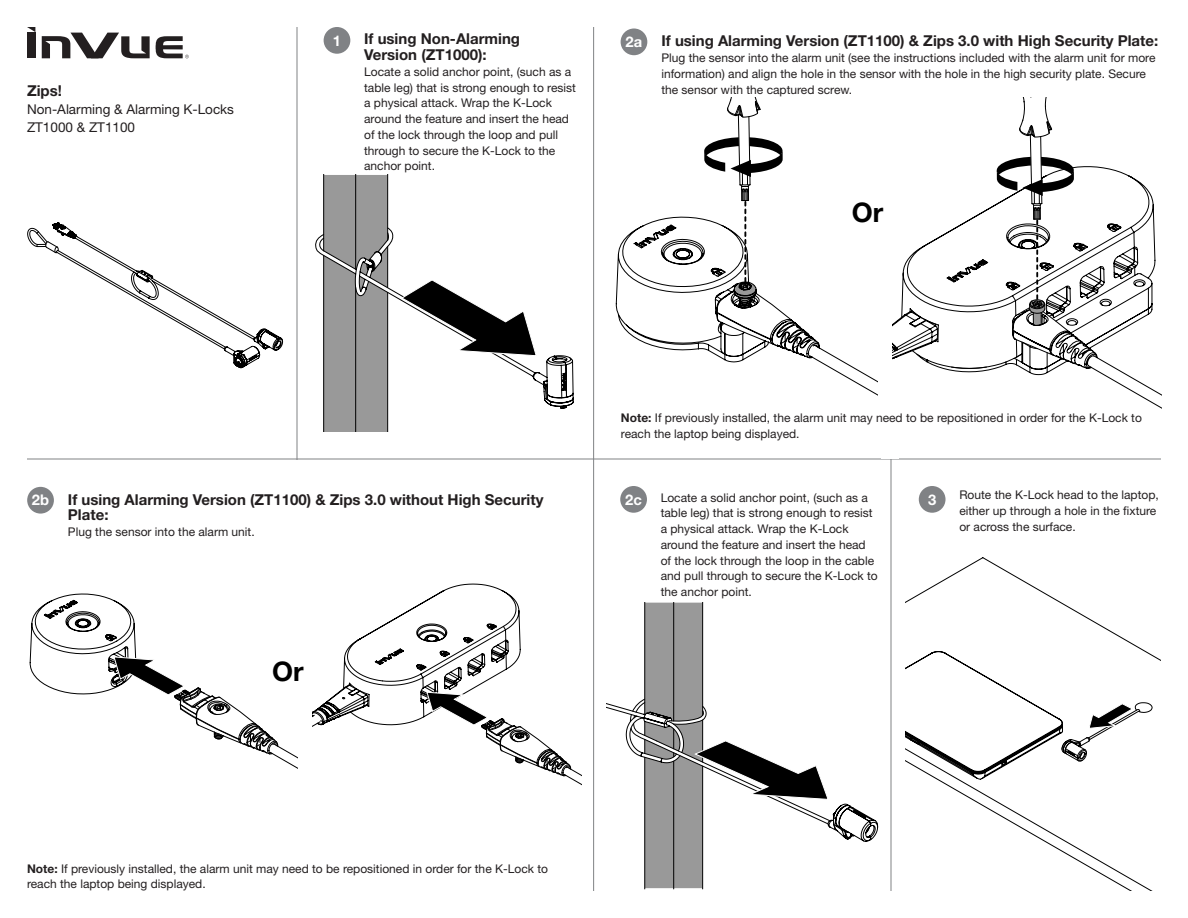
<style>
.page{position:relative;width:1188px;height:918px;background:#fff}
.page>*{position:absolute;margin:0;border:0;box-sizing:border-box;transform-origin:0 0}
.t1{font:700 27px "Helvetica Neue LT Std";color:#000}
.t2{font:700 15px/15.8px "Helvetica Neue LT Std";color:#231f20}
.t3{font:700 14.7px "Helvetica Neue LT Std";color:#fff}
.t4{font:13.5px "Helvetica Neue LT Std";color:#231f20}
.t5{font:12px/15.8px "Helvetica Neue LT Std";color:#231f20}
.s1{font-weight:700}
</style>
<div class="page">
<hr style="left:27px;top:459px;width:1134px;height:1px;background:#808285">
<hr style="left:297px;top:27px;width:1px;height:864px;background:#808285">
<hr style="left:593px;top:27px;width:1px;height:864px;background:#808285">
<hr style="left:891px;top:27px;width:1px;height:864px;background:#808285">
<div style="left:882px;top:27px;width:17px;height:431px;background:#fff"></div>
<svg style="left:616px;top:217px;width:261px;height:178px"></svg>
<svg style="left:704px;top:98px;width:79px;height:210px"></svg>
<svg style="left:892px;top:247px;width:269px;height:162px"></svg>
<svg style="left:999px;top:98px;width:73px;height:68px"></svg>
<svg style="left:901px;top:166px;width:254px;height:209px"></svg>
<div style="left:919px;top:486px;width:27px;height:27px;background:#808285;border-radius:50%"></div>
<svg style="left:905px;top:557px;width:256px;height:334px"></svg>
<svg style="left:1062px;top:703px;width:78px;height:58px"></svg>
<svg style="left:315px;top:175px;width:258px;height:257px"></svg>
<div style="left:27px;top:33px;width:8px;height:25px;background:#231f20"></div>
<svg style="left:42px;top:33px;width:108px;height:25px"></svg>
<svg style="left:27px;top:27px;width:8px;height:5px"></svg>
<svg style="left:156px;top:36px;width:33px;height:22px"></svg>
<svg style="left:28px;top:223px;width:255px;height:145px"></svg>
<div style="left:324px;top:27px;width:26px;height:27px;background:#808285;border-radius:50%"></div>
<div style="left:621px;top:29px;width:26px;height:26px;background:#808285;border-radius:50%"></div>
<div style="left:620px;top:486px;width:27px;height:27px;background:#808285;border-radius:50%"></div>
<hr style="left:702px;top:766px;width:1px;height:123px;background:#000">
<hr style="left:673px;top:761px;width:1px;height:128px;background:#000">
<hr style="left:644px;top:757px;width:1px;height:132px;background:#000">
<svg style="left:607px;top:703px;width:271px;height:139px"></svg>
<svg style="left:630px;top:603px;width:200px;height:285px"></svg>
<div style="left:289px;top:460px;width:17px;height:432px;background:#fff"></div>
<svg style="left:30px;top:594px;width:267px;height:175px"></svg>
<svg style="left:312px;top:584px;width:269px;height:201px"></svg>
<div style="left:27px;top:487px;width:27px;height:27px;background:#808285;border-radius:50%"></div>
<p class="t2" style="left:27px;top:82px;width:36px">Zips!</p>
<p class="t4" style="left:27px;top:101px;width:209px">Non-Alarming &amp; Alarming K-Locks</p>
<p class="t4" style="left:27px;top:119px;width:110px">ZT1000 &amp; ZT1100</p>
<p class="t3" style="left:333px;top:31px;width:10px">1</p>
<p class="t2" style="left:364px;top:31px;width:158px">If using Non-Alarming</p>
<p class="t2" style="left:364px;top:47px;width:124px">Version (ZT1000):</p>
<p class="t5" style="left:364px;top:64px;width:213px">Locate a solid anchor point, (such as a table leg) that is strong enough to resist a physical attack. Wrap the K-Lock around the feature and insert the head of the lock through the loop and pull through to secure the K-Lock to the anchor point.</p>
<p class="t3" style="left:626px;top:33px;width:18px">2a</p>
<p class="t2" style="left:661px;top:33px;width:498px">If using Alarming Version (ZT1100) &amp; Zips 3.0 with High Security Plate:</p>
<p class="t5" style="left:661px;top:50px;width:496px">Plug the sensor into the alarm unit (see the instructions included with the alarm unit for more information) and align the hole in the sensor with the hole in the high security plate. Secure the sensor with the captured screw.</p>
<p class="t1" style="left:852px;top:196px;width:33px">Or</p>
<p class="t3" style="left:32px;top:491px;width:19px">2b</p>
<p class="t2" style="left:68px;top:491px;width:477px">If using Alarming Version (ZT1100) &amp; Zips 3.0 without High Security<br>Plate:</p>
<p class="t5" style="left:68px;top:524px;width:188px">Plug the sensor into the alarm unit.</p>
<p class="t1" style="left:272px;top:654px;width:33px">Or</p>
<p class="t5" style="left:27px;top:860px;width:523px"><span class="s1">Note:</span> If previously installed, the alarm unit may need to be repositioned in order for the K-Lock to reach the laptop being displayed.</p>
<p class="t5" style="left:621px;top:410px;width:523px"><span class="s1">Note:</span> If previously installed, the alarm unit may need to be repositioned in order for the K-Lock to reach the laptop being displayed.</p>
<p class="t3" style="left:625px;top:490px;width:18px">2c</p>
<p class="t5" style="left:661px;top:489px;width:218px">Locate a solid anchor point, (such as a table leg) that is strong enough to resist a physical attack. Wrap the K-Lock around the feature and insert the head of the lock through the loop in the cable and pull through to secure the K-Lock to the anchor point.</p>
<p class="t3" style="left:928px;top:490px;width:10px">3</p>
<p class="t5" style="left:959px;top:487px;width:201px">Route the K-Lock head to the laptop, either up through a hole in the fixture or across the surface.</p>
</div>
